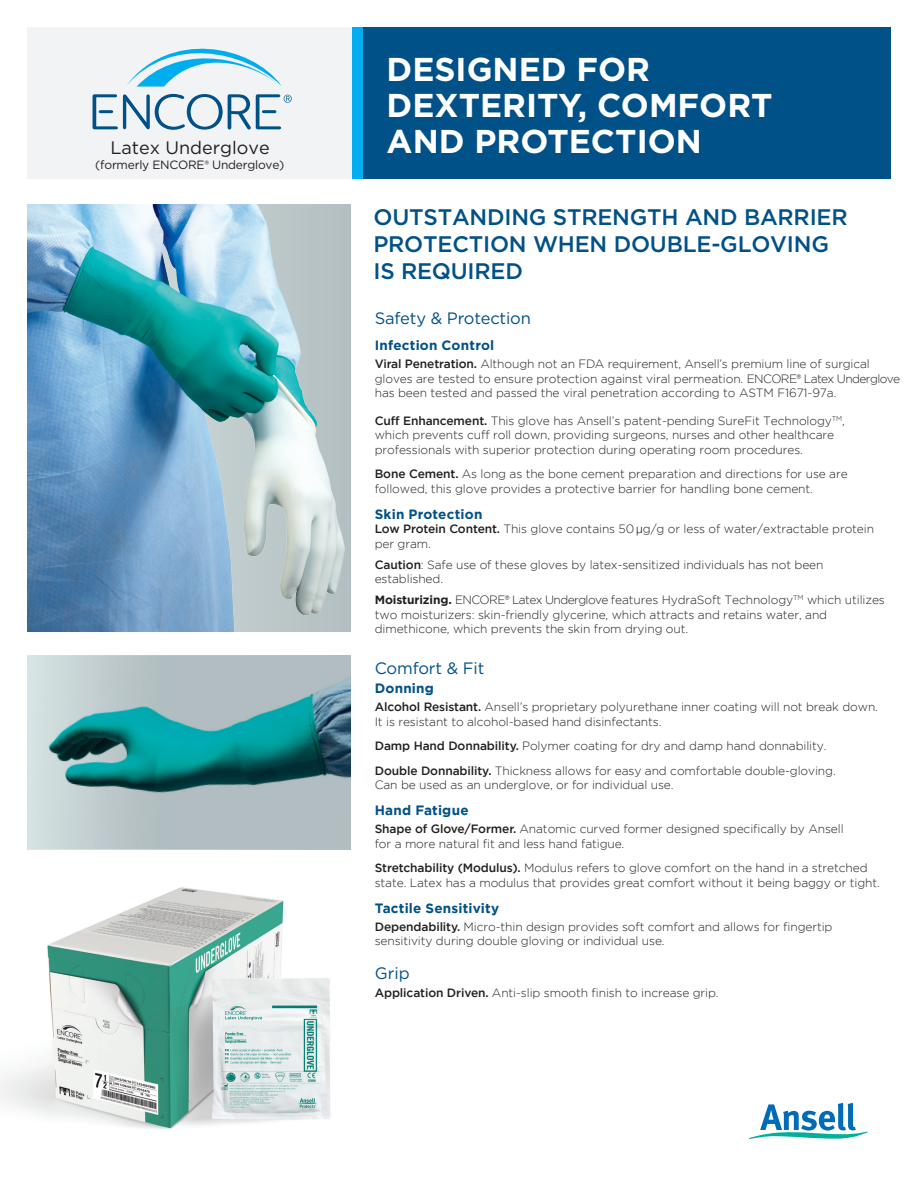
<style>
.page{position:relative;width:918px;height:1188px;background:#fff}
.page>*{position:absolute;margin:0;border:0;box-sizing:border-box;transform-origin:0 0}
.t1{font:700 33px/36px "Gotham";color:#fff}
.t2{font:500 22.5px/27px "Gotham";letter-spacing:-.01em;color:#005187}
.t3{font:18px "Gotham";color:#231f20}
.t4{font:16.5px "Gotham";letter-spacing:-.01em;color:#005187}
.t5{font:700 13.5px "Gotham";letter-spacing:.015em;color:#005187}
.t6{font:700 13.5px "Gotham";letter-spacing:.015em;color:#005187}
.t7{font:300 12px/14.4px "Gotham";letter-spacing:-.01em;color:#231f20}
.t8{font:12px "Gotham";letter-spacing:-.02em;color:#231f20}
.s1{font-weight:500}
.s2{font-family:"Helvetica"}
.s3{font-weight:700}
</style>
<div class="page">
<div style="left:27px;top:27px;width:329px;height:151px;background:#f2f3f4"></div>
<div style="left:363px;top:27px;width:528px;height:151px;background:#005187"></div>
<div style="left:352px;top:27px;width:11px;height:151px;background:#00aeef"></div>
<img style="left:27px;top:204px;width:324px;height:428px">
<svg style="left:127px;top:49px;width:154px;height:38px"></svg>
<svg style="left:93px;top:94px;width:199px;height:36px"></svg>
<img style="left:27px;top:655px;width:324px;height:194px">
<svg style="left:749px;top:1103px;width:119px;height:36px"></svg>
<img style="left:0;top:887px;width:331px;height:242px">
<h1 class="t1" style="left:387px;top:51px;width:387px">DESIGNED FOR<br>DEXTERITY, COMFORT</h1>
<h3 class="t3" style="left:110px;top:136px;width:161px">Latex Underglove</h3>
<h1 class="t1" style="left:387px;top:123px;width:317px">AND PROTECTION</h1>
<p class="t8" style="left:95px;top:157px;width:191px">(formerly ENCORE® Underglove)</p>
<h2 class="t2" style="left:373px;top:203px;width:476px">OUTSTANDING STRENGTH AND BARRIER<br>PROTECTION WHEN DOUBLE-GLOVING<br>IS REQUIRED</h2>
<h3 class="t4" style="left:375px;top:308px;width:158px">Safety &amp; Protection</h3>
<p class="t6" style="left:375px;top:337px;width:121px">Infection Control</p>
<p class="t7" style="left:375px;top:356px;width:527px"><span class="s1">Viral Penetration.</span> Although not an FDA requirement, Ansell’s premium line of surgical gloves are tested to ensure protection against viral permeation. ENCORE® Latex Underglove has been tested and passed the viral penetration according to ASTM F1671-97a.</p>
<p class="t7" style="left:375px;top:413px;width:472px"><span class="s1">Cuff Enhancement.</span> This glove has Ansell’s patent-pending SureFit Technology<sup>TM</sup>, which prevents cuff roll down, providing surgeons, nurses and other healthcare professionals with superior protection during operating room procedures.</p>
<p class="t7" style="left:375px;top:466px;width:475px"><span class="s1">Bone Cement.</span> As long as the bone cement preparation and directions for use are followed, this glove provides a protective barrier for handling bone cement.</p>
<p class="t6" style="left:375px;top:505px;width:109px">Skin Protection</p>
<p class="t7" style="left:375px;top:522px;width:501px"><span class="s1">Low Protein Content.</span> This glove contains 50 <span class="s2">µ</span>g/g or less of water/extractable protein per gram.</p>
<p class="t7" style="left:375px;top:557px;width:450px"><span class="s1">Caution</span>: Safe use of these gloves by latex-sensitized individuals has not been established.</p>
<p class="t7" style="left:375px;top:593px;width:512px"><span class="s3">Moisturizing.</span> ENCORE® Latex Underglove features HydraSoft Technology<sup>TM</sup> which utilizes two moisturizers: skin-friendly glycerine, which attracts and retains water, and dimethicone, which prevents the skin from drying out.</p>
<h3 class="t4" style="left:375px;top:657px;width:111px">Comfort &amp; Fit</h3>
<p class="t5" style="left:375px;top:681px;width:61px">Donning</p>
<p class="t7" style="left:375px;top:699px;width:505px"><span class="s1">Alcohol Resistant.</span> Ansell’s proprietary polyurethane inner coating will not break down.<br>It is resistant to alcohol-based hand disinfectants.</p>
<p class="t7" style="left:375px;top:733px;width:463px;line-height:24.6px"><span class="s1">Damp Hand Donnability.</span> Polymer coating for dry and damp hand donnability.<br><span class="s1">Double Donnability.</span> Thickness allows for easy and comfortable double-gloving.</p>
<p class="t7" style="left:375px;top:777px;width:300px">Can be used as an underglove, or for individual use.</p>
<p class="t5" style="left:375px;top:803px;width:95px">Hand Fatigue</p>
<p class="t7" style="left:375px;top:822px;width:470px"><span class="s1">Shape of Glove/Former.</span> Anatomic curved former designed specifically by Ansell for a more natural fit and less hand fatigue.</p>
<p class="t7" style="left:375px;top:861px;width:507px"><span class="s1">Stretchability (Modulus).</span> Modulus refers to glove comfort on the hand in a stretched state. Latex has a modulus that provides great comfort without it being baggy or tight.</p>
<p class="t5" style="left:375px;top:900px;width:126px">Tactile Sensitivity</p>
<p class="t7" style="left:375px;top:919px;width:459px"><span class="s1">Dependability.</span> Micro-thin design provides soft comfort and allows for fingertip sensitivity during double gloving or individual use.</p>
<h3 class="t4" style="left:375px;top:963px;width:37px">Grip</h3>
<p class="t7" style="left:375px;top:985px;width:345px"><span class="s1">Application Driven.</span> Anti-slip smooth finish to increase grip.</p>
</div>
